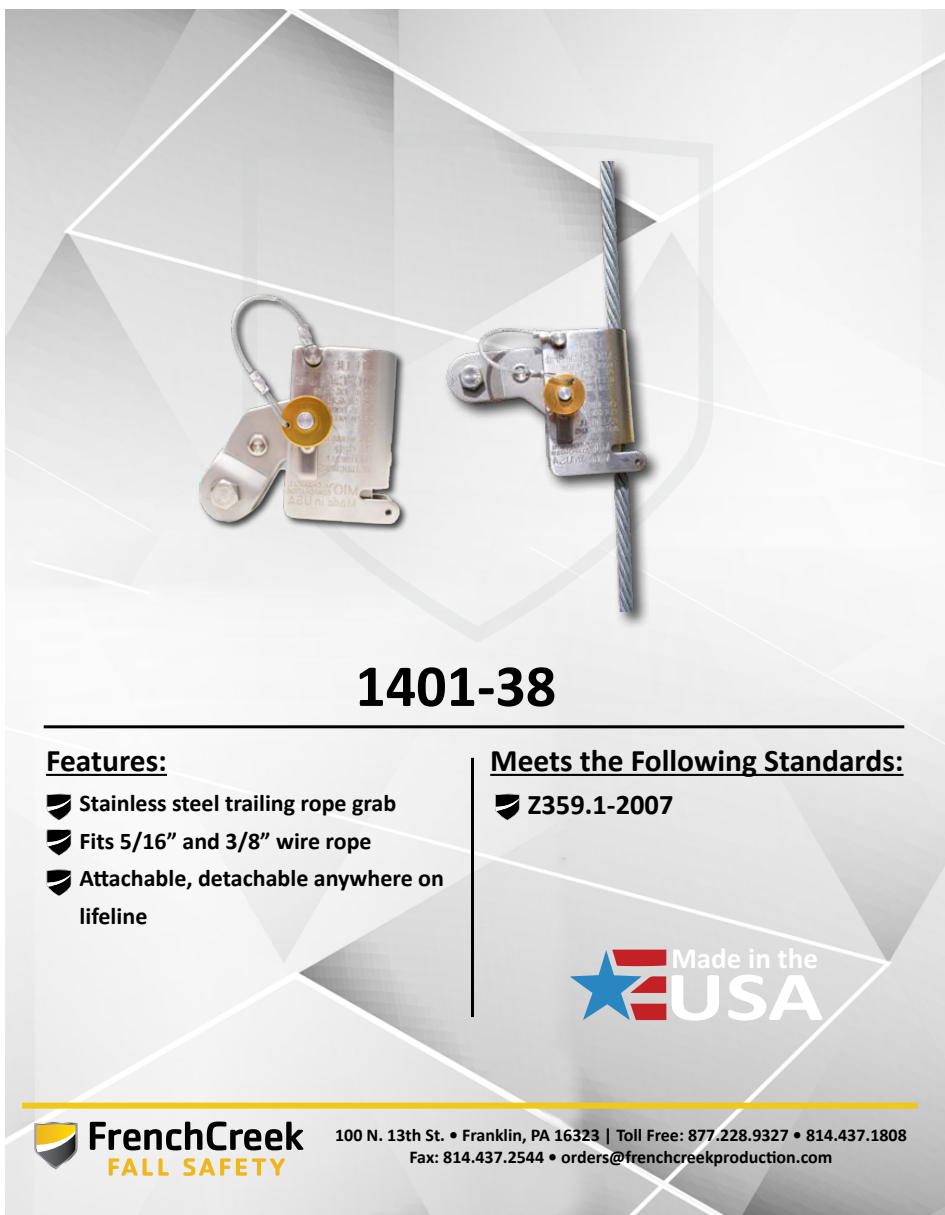
<style>
.page{position:relative;width:945px;height:1215px;background:#fff}
.page>*{position:absolute;margin:0;border:0;box-sizing:border-box;transform-origin:0 0}
.t1{font:700 70.35px "Calibri";color:#fff;scale:1.31 1}
.t2{font:700 60px "Calibri";color:#000}
.t3{font:700 31.5px "Calibri";color:#000}
.t4{font:700 29.1px "Calibri";color:#fff}
.t5{font:700 28.5px "Calibri";color:#000}
.t6{font:700 24px/37.5px "Calibri";color:#000}
.t7{font:700 18px/21.6px "Calibri";color:#000;text-align:center}
</style>
<div class="page">
<img style="left:5px;top:9px;width:940px;height:1206px">
<svg style="left:109px;top:1158px;width:176px;height:18px"></svg>
<svg style="left:90px;top:1122px;width:213px;height:28px"></svg>
<svg style="left:34px;top:1122px;width:44px;height:47px;background:#baab78"></svg>
<svg style="left:242px;top:131px;width:471px;height:512px"></svg>
<div style="left:22px;top:1103px;width:896px;height:6px;background:#f1c817"></div>
<hr style="left:44px;top:725px;width:860px;height:3px;background:#000">
<svg style="left:47px;top:794px;width:24px;height:26px"></svg>
<hr style="left:46px;top:774px;width:121px;height:2px;background:#000">
<hr style="left:471px;top:758px;width:3px;height:259px;background:#000">
<svg style="left:495px;top:794px;width:24px;height:26px"></svg>
<hr style="left:490px;top:774px;width:414px;height:2px;background:#000">
<svg style="left:570px;top:950px;width:96px;height:70px;background:#a490a1"></svg>
<svg style="left:47px;top:829px;width:24px;height:27px"></svg>
<svg style="left:47px;top:870px;width:24px;height:26px"></svg>
<div style="left:197px;top:293px;width:217px;height:240px;background:#000;opacity:.75"></div>
<img style="left:199px;top:293px;width:209px;height:231px">
<div style="left:442px;top:157px;width:222px;height:473px;background:#000;opacity:.75"></div>
<img style="left:413px;top:162px;width:300px;height:450px">
<h3 class="t3" style="left:46px;top:739px;width:122px">Features:</h3>
<h2 class="t2" style="left:355px;top:644px;width:202px">1401-38</h2>
<h3 class="t3" style="left:490px;top:739px;width:415px">Meets the Following Standards:</h3>
<h3 class="t6" style="left:80px;top:784px;width:366px">Stainless steel trailing rope grab<br>Fits 5/16” and 3/8” wire rope<br>Attachable, detachable anywhere on lifeline</h3>
<h3 class="t5" style="left:528px;top:785px;width:147px">Z359.1-2007</h3>
<h3 class="t4" style="left:671px;top:940px;width:148px">Made in the</h3>
<h1 class="t1" style="left:665px;top:952px;width:122px">USA</h1>
<p class="t7" style="left:335px;top:1124px;width:573px">100 N. 13th St. • Franklin, PA 16323 | Toll Free: 877.228.9327 • 814.437.1808<br>Fax: 814.437.2544 • orders@frenchcreekproduction.com</p>
</div>
